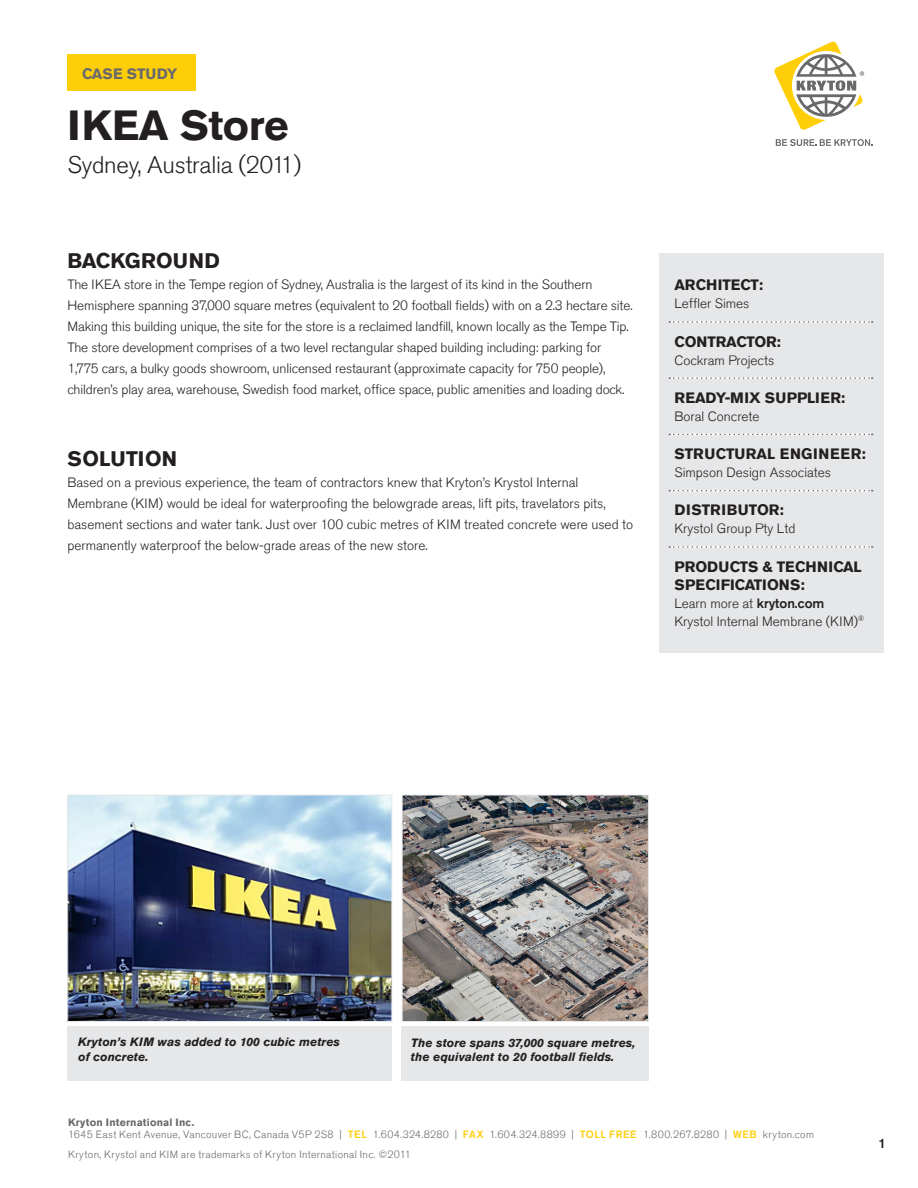
<style>
.page{position:relative;width:918px;height:1188px;background:#fff}
.page>*{position:absolute;margin:0;border:0;box-sizing:border-box;transform-origin:0 0}
.t1{font:700 42px "Akzidenz Grotesk Std";letter-spacing:-.01em;color:#231f20}
.t2{font:300 24px "Akzidenz Grotesk Std";letter-spacing:-.01em;color:#231f20}
.t3{font:700 21px "Akzidenz Grotesk Std";letter-spacing:.005em;color:#231f20}
.t4{font:700 15px/18px "Akzidenz Grotesk Std";color:#231f20}
.t5{font:700 15px "Akzidenz Grotesk Std";letter-spacing:.03em;color:#231f20}
.t6{font:700 15px "Akzidenz Grotesk Std";letter-spacing:.02em;color:#231f20}
.t7{font:700 15px "Akzidenz Grotesk Std";letter-spacing:-.01em;color:#69696c}
.t8{font:300 13.5px/21px "Akzidenz Grotesk Std";letter-spacing:-.01em;color:#231f20}
.t9{font:500 13.5px "Akzidenz Grotesk Std";color:#231f20}
.t10{font:italic 700 12px/14.4px "Akzidenz Grotesk Std";color:#231f20}
.t11{font:300 10.5px/12.6px "Akzidenz Grotesk Std";letter-spacing:.03em;color:#69696c}
.s1{font-weight:500}
.s2{font-weight:700}
.s3{font-weight:500;color:#fece08}
</style>
<div class="page">
<div style="left:659px;top:253px;width:225px;height:399px;background:#e6e7e9"></div>
<svg style="left:776px;top:139px;width:96px;height:7px"></svg>
<svg style="left:774px;top:41px;width:90px;height:89px"></svg>
<div style="left:401px;top:1026px;width:248px;height:54px;background:#e6e7e9"></div>
<img style="left:70px;top:797px;width:320px;height:223px">
<div style="left:68px;top:795px;width:324px;height:227px;border:1px solid #e6e7e9"></div>
<svg style="left:669px;top:490px;width:204px;height:1px"></svg>
<svg style="left:669px;top:546px;width:204px;height:2px"></svg>
<svg style="left:669px;top:434px;width:204px;height:1px"></svg>
<svg style="left:669px;top:377px;width:204px;height:2px"></svg>
<svg style="left:669px;top:321px;width:204px;height:2px"></svg>
<div style="left:68px;top:54px;width:128px;height:37px;background:#fece08"></div>
<img style="left:404px;top:797px;width:243px;height:223px">
<div style="left:402px;top:795px;width:247px;height:227px;border:1px solid #e6e7e9"></div>
<div style="left:68px;top:1026px;width:324px;height:54px;background:#e6e7e9"></div>
<p class="t7" style="left:82px;top:65px;width:97px">CASE STUDY</p>
<p class="t1" style="left:68px;top:101px;width:223px">IKEA Store</p>
<p class="t2" style="left:68px;top:151px;width:235px">Sydney, Australia (2011)</p>
<p class="t3" style="left:68px;top:249px;width:154px">BACKGROUND</p>
<p class="t8" style="left:68px;top:275px;width:567px">The IKEA store in the Tempe region of Sydney, Australia is the largest of its kind in the Southern<br>Hemisphere spanning 37,000 square metres (equivalent to 20 football fields) with on a 2.3 hectare site.<br>Making this building unique, the site for the store is a reclaimed landfill, known locally as the Tempe Tip.</p>
<p class="t8" style="left:68px;top:338px;width:559px">The store development comprises of a two level rectangular shaped building including: parking for<br>1,775 cars, a bulky goods showroom, unlicensed restaurant (approximate capacity for 750 people), children’s play area, warehouse, Swedish food market, office space, public amenities and loading dock.</p>
<p class="t3" style="left:68px;top:447px;width:111px">SOLUTION</p>
<p class="t8" style="left:68px;top:473px;width:567px">Based on a previous experience, the team of contractors knew that Kryton’s Krystol Internal Membrane (KIM) would be ideal for waterproofing the belowgrade areas, lift pits, travelators pits, basement sections and water tank. Just over 100 cubic metres of KIM treated concrete were used to permanently waterproof the below-grade areas of the new store.</p>
<p class="t4" style="left:675px;top:276px;width:90px">ARCHITECT:</p>
<p class="t8" style="left:675px;top:294px;width:76px">Leffler Simes</p>
<p class="t4" style="left:675px;top:332px;width:108px">CONTRACTOR:</p>
<p class="t8" style="left:675px;top:350px;width:101px">Cockram Projects</p>
<p class="t4" style="left:675px;top:389px;width:172px">READY-MIX SUPPLIER:</p>
<p class="t8" style="left:675px;top:406px;width:87px">Boral Concrete</p>
<p class="t5" style="left:675px;top:445px;width:193px">STRUCTURAL ENGINEER:</p>
<p class="t8" style="left:675px;top:462px;width:158px">Simpson Design Associates</p>
<p class="t6" style="left:675px;top:502px;width:111px">DISTRIBUTOR:</p>
<p class="t8" style="left:675px;top:519px;width:123px">Krystol Group Pty Ltd</p>
<p class="t4" style="left:675px;top:557px;width:189px">PRODUCTS &amp; TECHNICAL<br>SPECIFICATIONS:</p>
<p class="t8" style="left:675px;top:594px;width:191px;line-height:18px">Learn more at <span class="s1">kryton.com<br></span>Krystol Internal Membrane (KIM)<sup>®</sup></p>
<p class="t10" style="left:78px;top:1035px;width:263px">Kryton’s KIM was added to 100 cubic metres</p>
<p class="t10" style="left:78px;top:1049px;width:72px">of concrete.</p>
<p class="t10" style="left:411px;top:1036px;width:226px">The store spans 37,000 square metres, the equivalent to 20 football fields.</p>
<p class="t11" style="left:68px;top:1116px;width:748px"><span class="s2">Kryton International Inc.<br></span>1645 East Kent Avenue, Vancouver BC, Canada V5P 2S8 | <span class="s3">TEL</span> 1.604.324.8280 | <span class="s3">FAX</span> 1.604.324.8899 | <span class="s3">TOLL FREE</span> 1.800.267.8280 | <span class="s3">WEB</span> kryton.com</p>
<p class="t11" style="left:68px;top:1148px;width:344px">Kryton, Krystol and KIM are trademarks of Kryton International Inc. ©2011</p>
<p class="t9" style="left:879px;top:1135px;width:9px">1</p>
</div>
